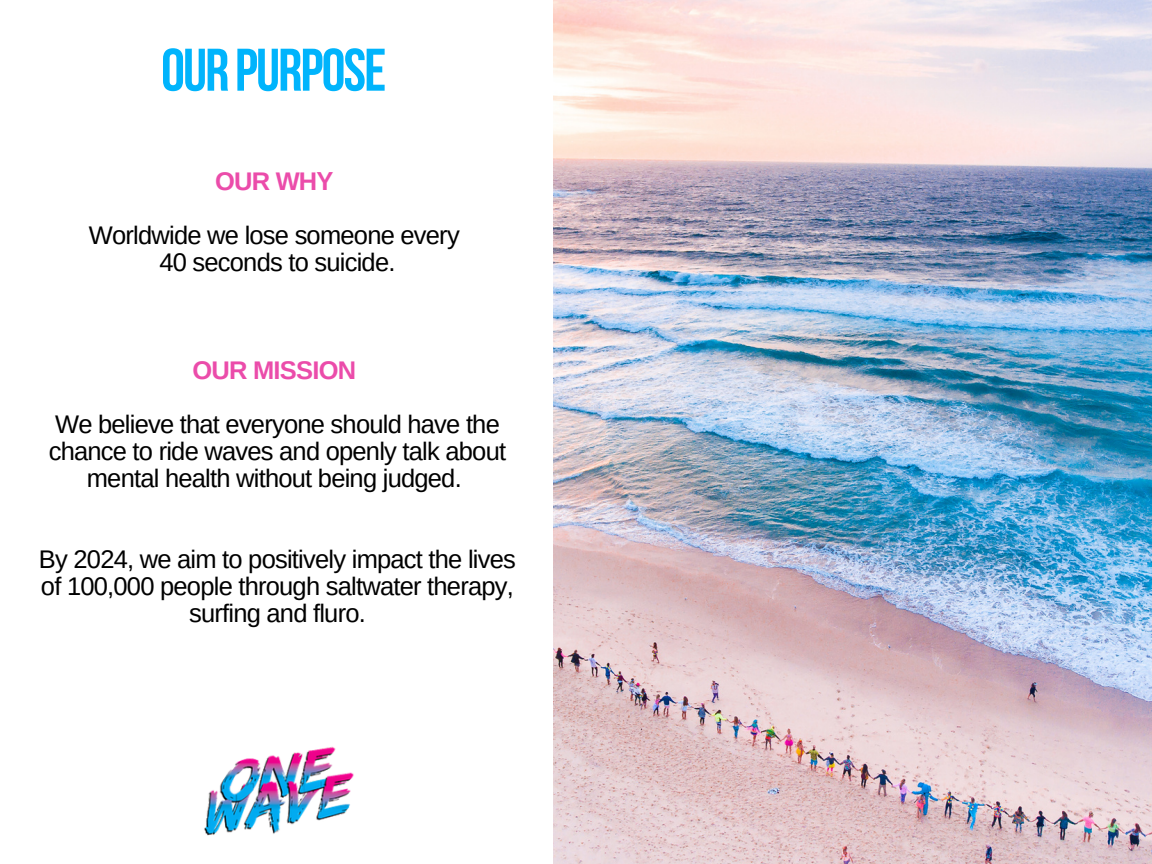
<style>
.page{position:relative;width:1152px;height:864px;background:#fff}
.page>*{position:absolute;margin:0;border:0;box-sizing:border-box;transform-origin:0 0}
.t1{font:700 60px "Bebas Neue";letter-spacing:-.03em;color:#00b4fc}
.t2{font:25.5px/27px "Arimo";letter-spacing:-.03em;color:#000;text-align:center}
.t3{font:700 25.5px "Arimo";letter-spacing:-.03em;color:#eb4caa}
</style>
<div class="page">
<img style="left:553px;top:0;width:599px;height:864px">
<img style="left:204px;top:746px;width:150px;height:90px">
<h1 class="t1" style="left:161px;top:46px;width:227px">OURPURPOSE</h1>
<p class="t3" style="left:215px;top:167px;width:120px">OUR WHY</p>
<p class="t2" style="left:89px;top:221px;width:372px">Worldwide we lose someone every<br>40 seconds to suicide.</p>
<p class="t3" style="left:192px;top:356px;width:165px">OUR MISSION</p>
<p class="t2" style="left:49px;top:410px;width:459px">We believe that everyone should have the chance to ride waves and openly talk about mental health without being judged.</p>
<p class="t2" style="left:39px;top:545px;width:478px">By 2024, we aim to positively impact the lives of 100,000 people through saltwater therapy, surfing and fluro.</p>
</div>
